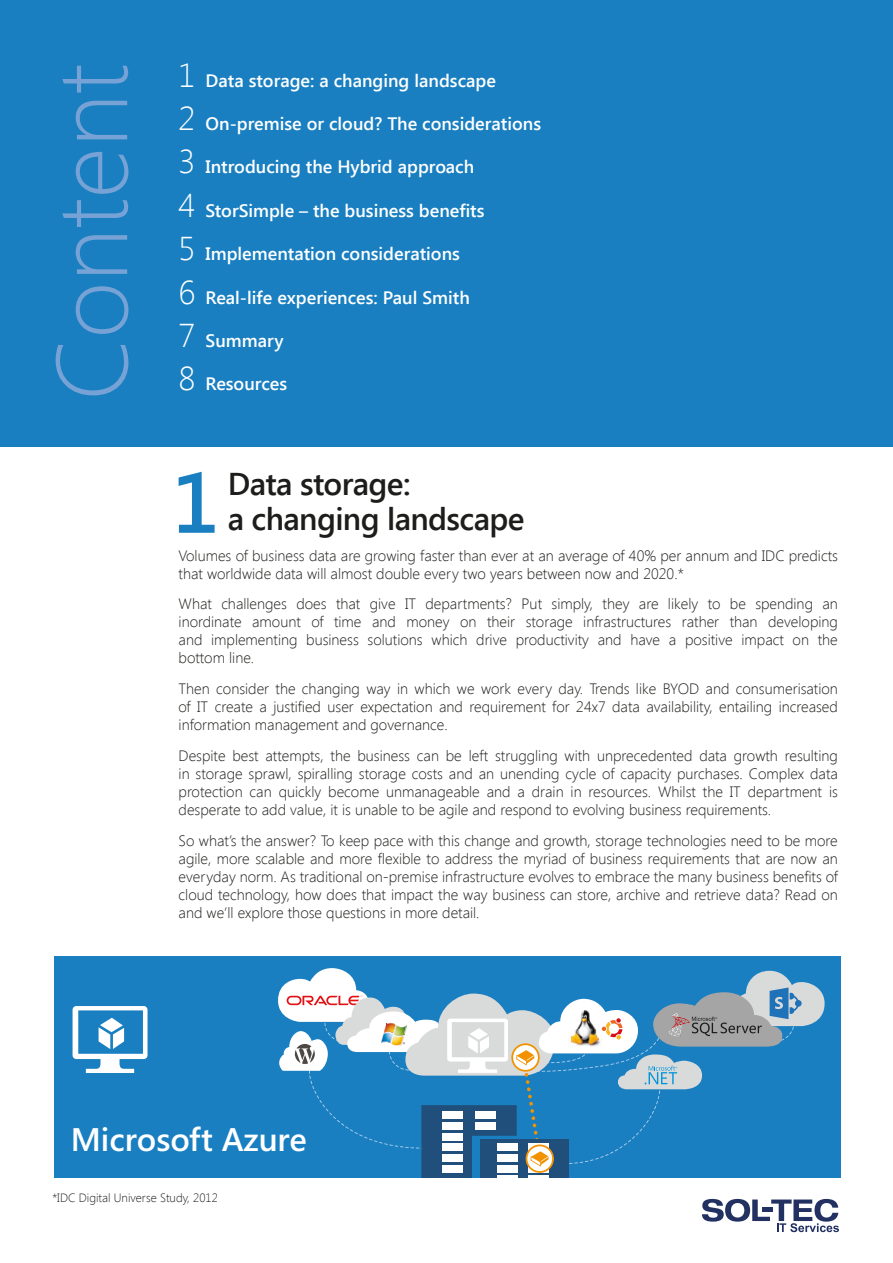
<style>
.page{position:relative;width:893px;height:1263px;background:#fff}
.page>*{position:absolute;margin:0;border:0;box-sizing:border-box;transform-origin:0 0}
.t1{font:300 100.5px "Segoe UI";color:#77a2d5}
.t2{font:600 85.5px "Segoe UI";color:#197fc1}
.t3{font:600 32.7px "Segoe UI";color:#fff}
.t4{font:600 31.5px/34.8px "Segoe UI";letter-spacing:-.02em;color:#1d1d1b}
.t5{font:600 18px "Segoe UI";color:#fff}
.t6{font:300 15px/18px "Segoe UI";color:#1d1d1b;text-align:justify}
.t7{font:300 12px "Segoe UI";color:#1d1d1b}
.s1{font-weight:300;font-size:33px}
</style>
<div class="page">
<svg style="left:702px;top:1199px;width:137px;height:33px"></svg>
<div style="left:0;top:0;width:893px;height:446px;background:#197fc1"></div>
<div style="left:54px;top:957px;width:786px;height:221px;background:#197fc1"></div>
<svg style="left:73px;top:1006px;width:75px;height:67px"></svg>
<svg style="left:278px;top:968px;width:547px;height:210px"></svg>
<h1 class="t1" style="left:22px;top:401px;width:338px;rotate:-90deg">Content</h1>
<p class="t5" style="left:179px;top:68px;width:319px"><span class="s1">1</span> Data storage: a changing landscape</p>
<p class="t5" style="left:179px;top:111px;width:364px"><span class="s1">2</span> On-premise or cloud? The considerations</p>
<p class="t5" style="left:179px;top:154px;width:297px"><span class="s1">3</span> Introducing the Hybrid approach</p>
<p class="t5" style="left:179px;top:198px;width:307px"><span class="s1">4</span> StorSimple – the business benefits</p>
<p class="t5" style="left:179px;top:241px;width:283px"><span class="s1">5</span> Implementation considerations</p>
<p class="t5" style="left:179px;top:285px;width:293px"><span class="s1">6</span> Real-life experiences: Paul Smith</p>
<p class="t5" style="left:179px;top:328px;width:107px"><span class="s1">7</span> Summary</p>
<p class="t5" style="left:179px;top:371px;width:110px"><span class="s1">8</span> Resources</p>
<h2 class="t2" style="left:172px;top:443px;width:49px">1</h2>
<h3 class="t4" style="left:228px;top:465px;width:298px">Data storage:<br>a changing landscape</h3>
<p class="t6" style="left:179px;top:546px;width:661px">Volumes of business data are growing faster than ever at an average of 40% per annum and IDC predicts that worldwide data will almost double every two years between now and 2020.*</p>
<p class="t6" style="left:179px;top:594px;width:661px">What challenges does that give IT departments? Put simply, they are likely to be spending an inordinate amount of time and money on their storage infrastructures rather than developing and implementing business solutions which drive productivity and have a positive impact on the bottom line.</p>
<p class="t6" style="left:179px;top:679px;width:661px">Then consider the changing way in which we work every day. Trends like BYOD and consumerisation of IT create a justified user expectation and requirement for 24x7 data availability, entailing increased information management and governance.</p>
<p class="t6" style="left:179px;top:746px;width:661px">Despite best attempts, the business can be left struggling with unprecedented data growth resulting in storage sprawl, spiralling storage costs and an unending cycle of capacity purchases. Complex data protection can quickly become unmanageable and a drain in resources. Whilst the IT department is desperate to add value, it is unable to be agile and respond to evolving business requirements.</p>
<p class="t6" style="left:179px;top:831px;width:661px">So what’s the answer? To keep pace with this change and growth, storage technologies need to be more agile, more scalable and more flexible to address the myriad of business requirements that are now an everyday norm. As traditional on-premise infrastructure evolves to embrace the many business benefits of cloud technology, how does that impact the way business can store, archive and retrieve data? Read on and we’ll explore those questions in more detail.</p>
<h3 class="t3" style="left:71px;top:1117px;width:238px">Microsoft Azure</h3>
<p class="t7" style="left:52px;top:1190px;width:167px">*IDC Digital Universe Study, 2012</p>
</div>
